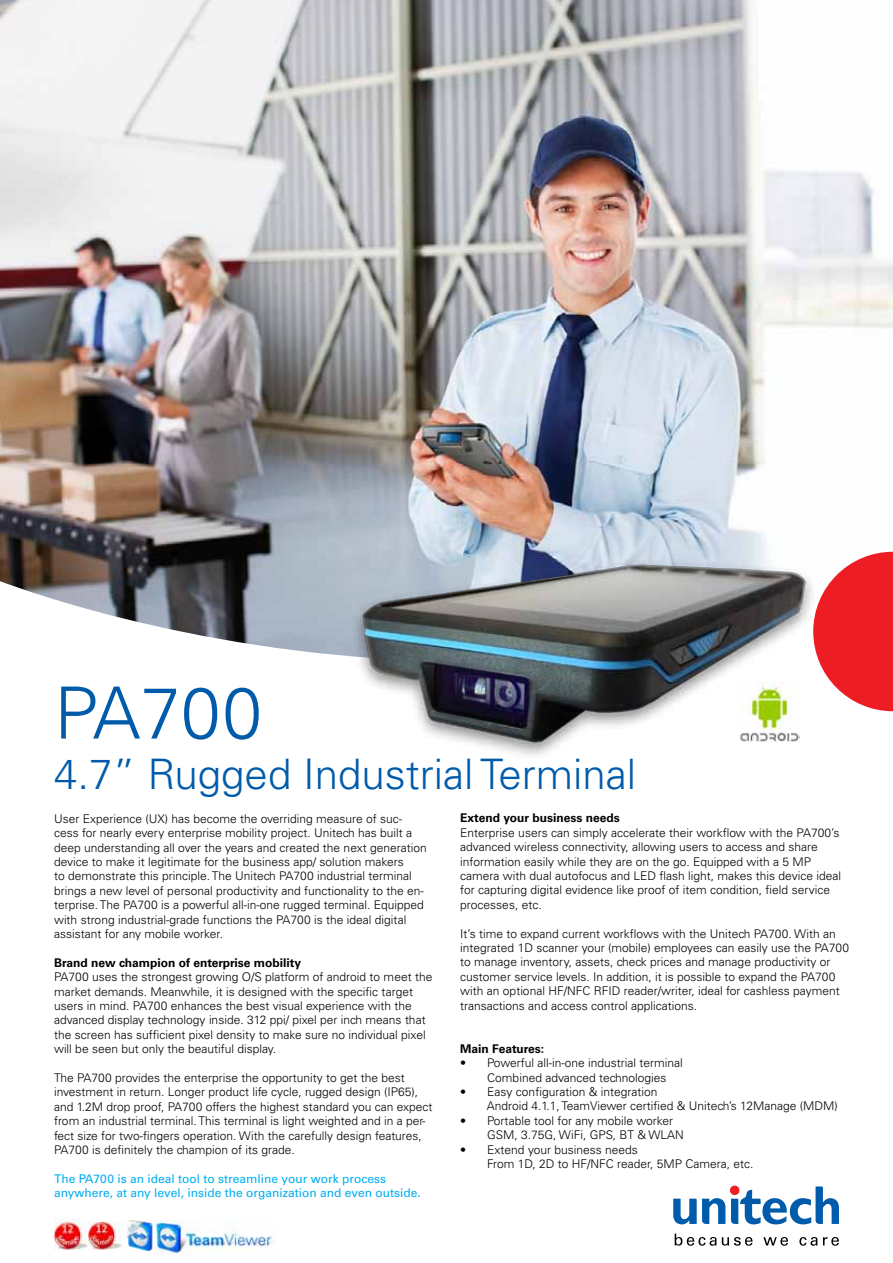
<style>
.page{position:relative;width:893px;height:1263px;background:#fff}
.page>*{position:absolute;margin:0;border:0;box-sizing:border-box;transform-origin:0 0}
.t1{font:300 72px "Univers";color:#005baa}
.t2{font:300 42px "Univers";color:#005baa}
.t3{font:300 12px/14.4px "Univers";color:#000}
.t4{font:12px/14.4px "Univers";color:#00aeef}
.t5{font:700 12px "Univers";color:#000}
</style>
<div class="page">
<img style="left:0;top:0;width:893px;height:651px">
<svg style="left:884px;top:552px;width:9px;height:159px"></svg>
<svg style="left:675px;top:1233px;width:78px;height:13px"></svg>
<svg style="left:763px;top:1237px;width:25px;height:9px"></svg>
<svg style="left:799px;top:1237px;width:18px;height:9px"></svg>
<svg style="left:823px;top:1237px;width:16px;height:9px"></svg>
<svg style="left:673px;top:1186px;width:166px;height:38px"></svg>
<img style="left:296px;top:470px;width:588px;height:285px">
<img style="left:55px;top:1218px;width:34px;height:31px">
<img style="left:88px;top:1222px;width:35px;height:27px">
<img style="left:127px;top:1221px;width:28px;height:30px">
<img style="left:155px;top:1220px;width:120px;height:34px">
<h1 class="t1" style="left:54px;top:670px;width:210px">PA700</h1>
<h2 class="t2" style="left:54px;top:749px;width:584px">4.7” Rugged Industrial Terminal</h2>
<p class="t3" style="left:54px;top:811px;width:374px">User Experience (UX) has become the overriding measure of suc&shy;cess for nearly every enterprise mobility project. Unitech has built a deep understanding all over the years and created the next generation device to make it legitimate for the business app/ solution makers<br>to demonstrate this principle. The Unitech PA700 industrial terminal brings a new level of personal productivity and functionality to the en&shy;terprise. The PA700 is a powerful all-in-one rugged terminal. Equipped with strong industrial-grade functions the PA700 is the ideal digital assistant for any mobile worker.</p>
<p class="t5" style="left:54px;top:955px;width:249px">Brand new champion of enterprise mobility</p>
<p class="t3" style="left:54px;top:970px;width:380px">PA700 uses the strongest growing O/S platform of android to meet the market demands. Meanwhile, it is designed with the specific target users in mind. PA700 enhances the best visual experience with the advanced display technology inside. 312 ppi/ pixel per inch means that the screen has sufficient pixel density to make sure no individual pixel will be seen but only the beautiful display.</p>
<p class="t3" style="left:54px;top:1070px;width:380px">The PA700 provides the enterprise the opportunity to get the best investment in return. Longer product life cycle, rugged design (IP65), and 1.2M drop proof, PA700 offers the highest standard you can expect from an industrial terminal. This terminal is light weighted and in a per&shy;fect size for two-fingers operation. With the carefully design features, PA700 is definitely the champion of its grade.</p>
<p class="t4" style="left:54px;top:1171px;width:368px">The PA700 is an ideal tool to streamline your work process anywhere, at any level, inside the organization and even outside.</p>
<p class="t5" style="left:460px;top:811px;width:161px">Extend your business needs</p>
<p class="t3" style="left:460px;top:825px;width:382px">Enterprise users can simply accelerate their workflow with the PA700’s advanced wireless connectivity, allowing users to access and share information easily while they are on the go. Equipped with a 5 MP camera with dual autofocus and LED flash light, makes this device ideal for capturing digital evidence like proof of item condition, field service processes, etc.</p>
<p class="t3" style="left:460px;top:926px;width:390px">It’s time to expand current workflows with the Unitech PA700. With an integrated 1D scanner your (mobile) employees can easily use the PA700 to manage inventory, assets, check prices and manage productivity or customer service levels. In addition, it is possible to expand the PA700 with an optional HF/NFC RFID reader/writer, ideal for cashless payment transactions and access control applications.</p>
<p class="t5" style="left:460px;top:1041px;width:85px">Main Features:</p>
<p class="t3" style="left:487px;top:1056px;width:197px;text-indent:-27px">• Powerful all-in-one industrial terminal<br>Combined advanced technologies</p>
<p class="t3" style="left:487px;top:1084px;width:352px;text-indent:-26px">• Easy configuration &amp; integration<br>Android 4.1.1, TeamViewer certified &amp; Unitech’s 12Manage (MDM)</p>
<p class="t3" style="left:487px;top:1113px;width:198px;text-indent:-27px">• Portable tool for any mobile worker<br>GSM, 3.75G, WiFi, GPS, BT &amp; WLAN</p>
<p class="t3" style="left:487px;top:1142px;width:268px;text-indent:-27px">• Extend your business needs<br>From 1D, 2D to HF/NFC reader, 5MP Camera, etc.</p>
</div>
